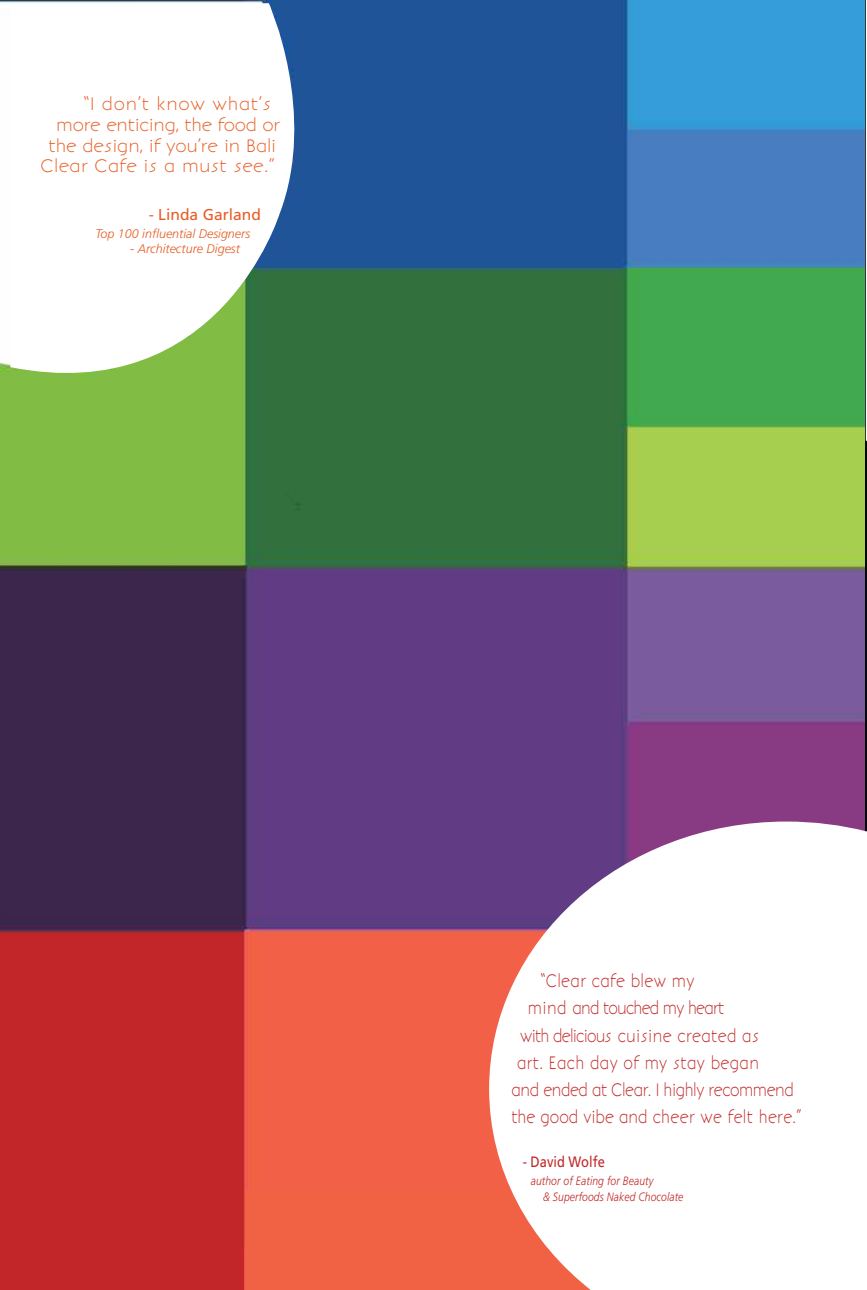
<style>
.page{position:relative;width:867px;height:1290px;background:#fff}
.page>*{position:absolute;margin:0;border:0;box-sizing:border-box;transform-origin:0 0}
.t1{font:300 17.25px "Bonveno CF";letter-spacing:-.025em;color:#c02827;scale:.85 1}
.t2{font:300 17.25px "Bonveno CF";letter-spacing:-.05em;color:#e75e25}
.t3{font:300 17.25px "Bonveno CF";letter-spacing:-.08em;color:#c02827;scale:.85 1}
.t4{font:300 17.25px "Bonveno CF";letter-spacing:-.025em;color:#e75e25}
.t5{font:300 17.25px "Bonveno CF";letter-spacing:-.1em;color:#c02827;scale:.85 1}
.t6{font:300 17.25px "Bonveno CF";color:#e75e25}
.t7{font:15.75px "Frutiger LT Std";color:#e75e25}
.t8{font:15.15px "Frutiger LT Std";color:#c02827;scale:.85 1}
.t9{font:italic 300 12.6px "Frutiger LT Std";color:#e75e25}
.t10{font:italic 300 12.15px/16.4px "Frutiger LT Std";letter-spacing:.01em;color:#c02827;scale:.85 1}
</style>
<div class="page">
<img style="left:0;top:0;width:866px;height:1289px">
<div style="left:245px;top:1190px;width:347px;height:99px;background:#f16144"></div>
<svg style="left:865px;top:0;width:1px;height:456px"></svg>
<svg style="left:10px;top:3px;width:308px;height:406px"></svg>
<svg style="left:489px;top:821px;width:377px;height:468px"></svg>
<p class="t6" style="left:83px;top:93px;width:190px">“I don’t know what’s</p>
<p class="t2" style="left:56px;top:113px;width:226px">more enticing, the food or</p>
<p class="t2" style="left:48px;top:134px;width:230px">the design, if you’re in Bali</p>
<p class="t4" style="left:40px;top:155px;width:236px">Clear Cafe is a must see.”</p>
<p class="t7" style="left:149px;top:205px;width:114px">- Linda Garland</p>
<p class="t9" style="left:95px;top:227px;width:156px">Top 100 influential Designers</p>
<p class="t9" style="left:130px;top:242px;width:111px">- Architecture Digest</p>
<p class="t1" style="left:540px;top:969px;width:183px">“Clear cafe blew my</p>
<p class="t5" style="left:527px;top:996px;width:233px">mind and touched my heart</p>
<p class="t1" style="left:520px;top:1023px;width:283px">with delicious cuisine created as</p>
<p class="t1" style="left:516px;top:1050px;width:287px">art. Each day of my stay began</p>
<p class="t3" style="left:511px;top:1078px;width:334px">and ended at Clear. I highly recommend</p>
<p class="t1" style="left:511px;top:1105px;width:343px">the good vibe and cheer we felt here.”</p>
<p class="t8" style="left:522px;top:1152px;width:98px">- David Wolfe</p>
<p class="t10" style="left:543px;top:1172px;width:167px;text-indent:-12px">author of Eating for Beauty<br>&amp; Superfoods Naked Chocolate</p>
</div>
